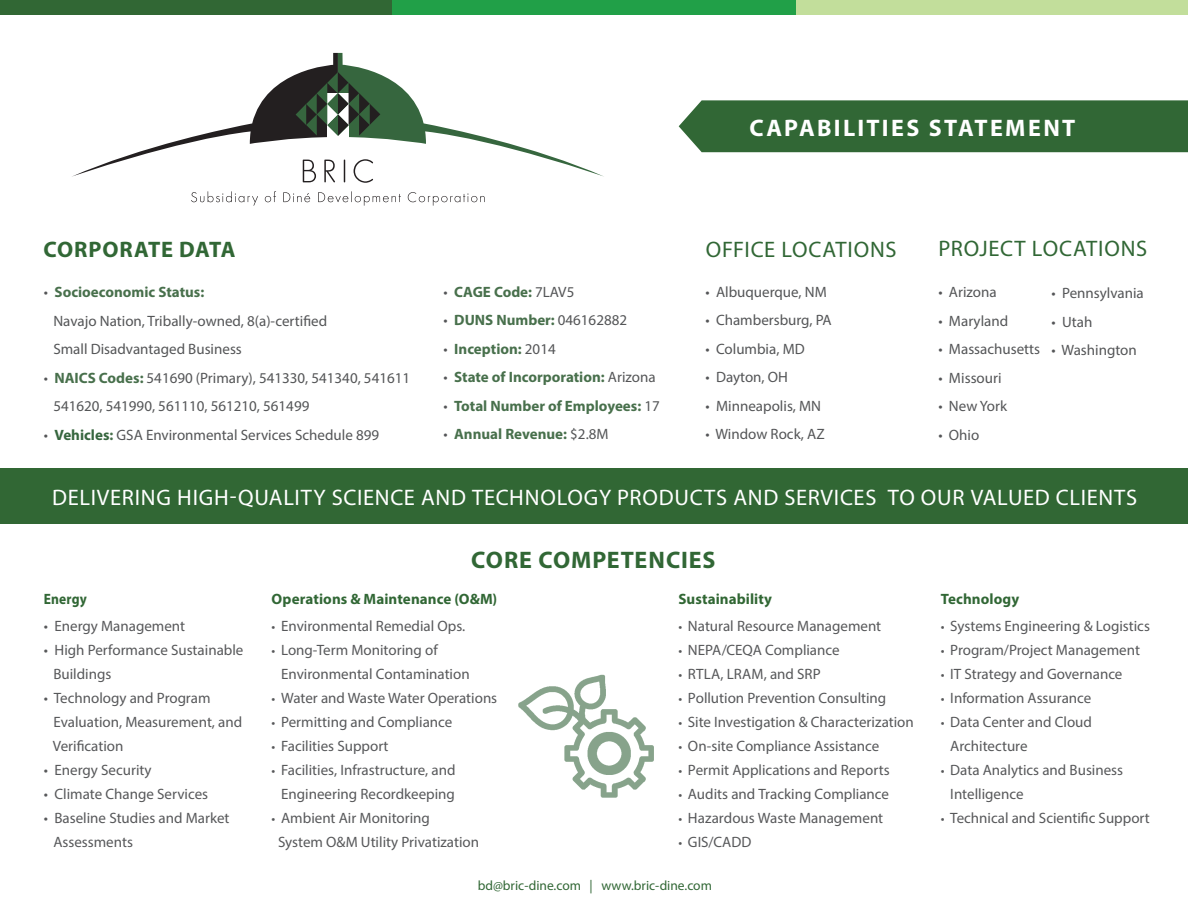
<style>
.page{position:relative;width:1188px;height:918px;background:#fff}
.page>*{position:absolute;margin:0;border:0;box-sizing:border-box;transform-origin:0 0}
.t1{font:700 24px "Myriad Pro";letter-spacing:.095em;color:#fff}
.t2{font:700 24px "Myriad Pro";letter-spacing:.035em;color:#316735}
.t3{font:22.5px "Myriad Pro";letter-spacing:.03em;color:#fff}
.t4{font:22.5px "Myriad Pro";letter-spacing:.035em;color:#316735}
.t5{font:700 22.5px "Myriad Pro";letter-spacing:.035em;color:#316735}
.t6{font:15px "Myriad Pro";color:#57585a}
.t7{font:15px "Myriad Pro";color:#545557}
.t8{font:700 15px "Myriad Pro";color:#48704c}
.t9{font:700 15px "Myriad Pro";letter-spacing:.005em;color:#316735}
.t10{font:700 15px "Myriad Pro";letter-spacing:.005em;color:#316734}
.t11{font:700 15px "Myriad Pro";letter-spacing:.005em;color:#316735;scale:.9 1}
.t12{font:13.5px "Myriad Pro";color:#316735}
.s1{font-weight:400;color:#545557}
.s2{font-weight:700;color:#48704c}
.s3{font-weight:700;color:#36663e}
.s4{font-size:13.5px}
</style>
<div class="page">
<div style="left:679px;top:100px;width:509px;height:52px;background:#316735"></div>
<div style="left:392px;top:0;width:404px;height:14px;background:#21a048"></div>
<div style="left:796px;top:0;width:392px;height:14px;background:#c2de9b"></div>
<div style="left:0;top:0;width:392px;height:14px;background:#316734"></div>
<div style="left:0;top:469px;width:1188px;height:55px;background:#316734"></div>
<img style="left:518px;top:674px;width:136px;height:124px">
<svg style="left:191px;top:191px;width:67px;height:15px"></svg>
<svg style="left:265px;top:191px;width:11px;height:11px"></svg>
<svg style="left:283px;top:192px;width:27px;height:10px"></svg>
<svg style="left:318px;top:191px;width:83px;height:15px"></svg>
<svg style="left:408px;top:192px;width:77px;height:14px"></svg>
<svg style="left:72px;top:53px;width:532px;height:130px"></svg>
<p class="t5" style="left:43px;top:235px;width:194px">CORPORATE DATA</p>
<p class="t8" style="left:44px;top:283px;width:162px"><span class="s1">•</span> Socioeconomic Status:</p>
<p class="t7" style="left:53px;top:312px;width:275px">Navajo Nation, Tribally-owned, 8(a)-certified</p>
<p class="t7" style="left:53px;top:340px;width:190px">Small Disadvantaged Business</p>
<p class="t7" style="left:44px;top:369px;width:368px">• <span class="s2">NAICS Codes:</span> 541690 (Primary), 541330, 541340, 541611</p>
<p class="t7" style="left:53px;top:397px;width:257px">541620, 541990, 561110, 561210, 561499</p>
<p class="t7" style="left:44px;top:426px;width:337px">• <span class="s3">Vehicles</span><span class="s2">:</span> GSA Environmental Services Schedule 899</p>
<p class="t8" style="left:444px;top:282px;width:132px"><span class="s1">•</span> CAGE Code: <span class="s1">7LAV5</span></p>
<p class="t8" style="left:444px;top:310px;width:185px"><span class="s1">•</span> DUNS Number: <span class="s1">046162882</span></p>
<p class="t8" style="left:444px;top:339px;width:114px"><span class="s1">•</span> Inception: <span class="s1">2014</span></p>
<p class="t8" style="left:444px;top:367px;width:214px"><span class="s1">•</span> State of Incorporation: <span class="s1">Arizona</span></p>
<p class="t8" style="left:444px;top:396px;width:218px"><span class="s1">•</span> Total Number of Employees: <span class="s1">17</span></p>
<p class="t8" style="left:444px;top:424px;width:166px"><span class="s1">•</span> Annual Revenue: <span class="s1">$2.8M</span></p>
<p class="t1" style="left:750px;top:112px;width:327px">CAPABILITIES STATEMENT</p>
<p class="t4" style="left:706px;top:235px;width:192px">OFFICE LOCATIONS</p>
<p class="t7" style="left:705px;top:282px;width:123px">• Albuquerque, NM</p>
<p class="t7" style="left:705px;top:311px;width:128px">• Chambersburg, PA</p>
<p class="t7" style="left:705px;top:339px;width:101px">• Columbia, MD</p>
<p class="t7" style="left:705px;top:368px;width:84px">• Dayton, OH</p>
<p class="t7" style="left:705px;top:396px;width:117px">• Minneapolis, MN</p>
<p class="t7" style="left:705px;top:425px;width:121px">• Window Rock, AZ</p>
<p class="t4" style="left:939px;top:235px;width:210px">PROJECT LOCATIONS</p>
<p class="t7" style="left:938px;top:283px;width:60px">• Arizona</p>
<p class="t7" style="left:938px;top:312px;width:71px">• Maryland</p>
<p class="t7" style="left:938px;top:340px;width:103px">• Massachusetts</p>
<p class="t7" style="left:938px;top:369px;width:65px">• Missouri</p>
<p class="t7" style="left:938px;top:397px;width:70px">• New York</p>
<p class="t7" style="left:938px;top:426px;width:42px">• Ohio</p>
<p class="t7" style="left:1051px;top:284px;width:94px">• Pennsylvania</p>
<p class="t7" style="left:1051px;top:313px;width:42px">• Utah</p>
<p class="t7" style="left:1051px;top:341px;width:87px">• Washington</p>
<p class="t3" style="left:52px;top:484px;width:1087px">DELIVERING HIGH-QUALITY SCIENCE AND TECHNOLOGY PRODUCTS AND SERVICES TO OUR VALUED CLIENTS</p>
<p class="t11" style="left:44px;top:589px;width:49px">Energy</p>
<p class="t6" style="left:44px;top:617px;width:143px">• Energy Management</p>
<p class="t6" style="left:44px;top:641px;width:201px">• High Performance Sustainable</p>
<p class="t6" style="left:53px;top:665px;width:60px">Buildings</p>
<p class="t6" style="left:44px;top:689px;width:168px">• Technology and Program</p>
<p class="t6" style="left:53px;top:713px;width:190px">Evaluation, Measurement, and</p>
<p class="t6" style="left:53px;top:737px;width:72px">Verification</p>
<p class="t6" style="left:44px;top:761px;width:109px">• Energy Security</p>
<p class="t6" style="left:44px;top:785px;width:166px">• Climate Change Services</p>
<p class="t6" style="left:44px;top:809px;width:187px">• Baseline Studies and Market</p>
<p class="t6" style="left:53px;top:833px;width:81px">Assessments</p>
<p class="t2" style="left:471px;top:544px;width:246px">CORE COMPETENCIES</p>
<p class="t10" style="left:678px;top:589px;width:95px">Sustainability</p>
<p class="t6" style="left:678px;top:617px;width:204px"><span class="s4">•</span> Natural Resource Management</p>
<p class="t6" style="left:678px;top:641px;width:163px"><span class="s4">•</span> NEPA/CEQA Compliance</p>
<p class="t6" style="left:678px;top:665px;width:144px"><span class="s4">•</span> RTLA, LRAM, and SRP</p>
<p class="t6" style="left:678px;top:689px;width:209px"><span class="s4">•</span> Pollution Prevention Consulting</p>
<p class="t6" style="left:678px;top:713px;width:237px"><span class="s4">•</span> Site Investigation &amp; Characterization</p>
<p class="t6" style="left:678px;top:737px;width:202px"><span class="s4">•</span> On-site Compliance Assistance</p>
<p class="t6" style="left:678px;top:761px;width:213px"><span class="s4">•</span> Permit Applications and Reports</p>
<p class="t6" style="left:678px;top:785px;width:212px"><span class="s4">•</span> Audits and Tracking Compliance</p>
<p class="t6" style="left:678px;top:809px;width:206px"><span class="s4">•</span> Hazardous Waste Management</p>
<p class="t6" style="left:678px;top:833px;width:74px"><span class="s4">•</span> GIS/CADD</p>
<p class="t9" style="left:272px;top:589px;width:227px">Operations &amp; Maintenance (O&amp;M)</p>
<p class="t6" style="left:272px;top:617px;width:195px"><span class="s4">•</span> Environmental Remedial Ops.</p>
<p class="t6" style="left:272px;top:641px;width:168px"><span class="s4">•</span> Long-Term Monitoring of</p>
<p class="t6" style="left:281px;top:665px;width:190px">Environmental Contamination</p>
<p class="t6" style="left:272px;top:689px;width:227px"><span class="s4">•</span> Water and Waste Water Operations</p>
<p class="t6" style="left:272px;top:713px;width:182px"><span class="s4">•</span> Permitting and Compliance</p>
<p class="t6" style="left:272px;top:737px;width:118px"><span class="s4">•</span> Facilities Support</p>
<p class="t6" style="left:272px;top:761px;width:185px"><span class="s4">•</span> Facilities, Infrastructure, and</p>
<p class="t6" style="left:281px;top:785px;width:175px">Engineering Recordkeeping</p>
<p class="t6" style="left:272px;top:809px;width:160px"><span class="s4">•</span> Ambient Air Monitoring</p>
<p class="t6" style="left:278px;top:833px;width:203px">System O&amp;M Utility Privatization</p>
<p class="t12" style="left:478px;top:877px;width:236px">bd@bric-dine.com | www.bric-dine.com</p>
<p class="t9" style="left:941px;top:589px;width:80px">Technology</p>
<p class="t6" style="left:941px;top:616px;width:211px"><span class="s4">•</span> Systems Engineering &amp; Logistics</p>
<p class="t6" style="left:941px;top:640px;width:201px"><span class="s4">•</span> Program/Project Management</p>
<p class="t6" style="left:941px;top:664px;width:183px"><span class="s4">•</span> IT Strategy and Governance</p>
<p class="t6" style="left:941px;top:688px;width:152px"><span class="s4">•</span> Information Assurance</p>
<p class="t6" style="left:941px;top:712px;width:153px"><span class="s4">•</span> Data Center and Cloud</p>
<p class="t6" style="left:950px;top:736px;width:79px">Architecture</p>
<p class="t6" style="left:941px;top:760px;width:184px"><span class="s4">•</span> Data Analytics and Business</p>
<p class="t6" style="left:950px;top:784px;width:75px">Intelligence</p>
<p class="t6" style="left:941px;top:808px;width:211px"><span class="s4">•</span> Technical and Scientific Support</p>
</div>
